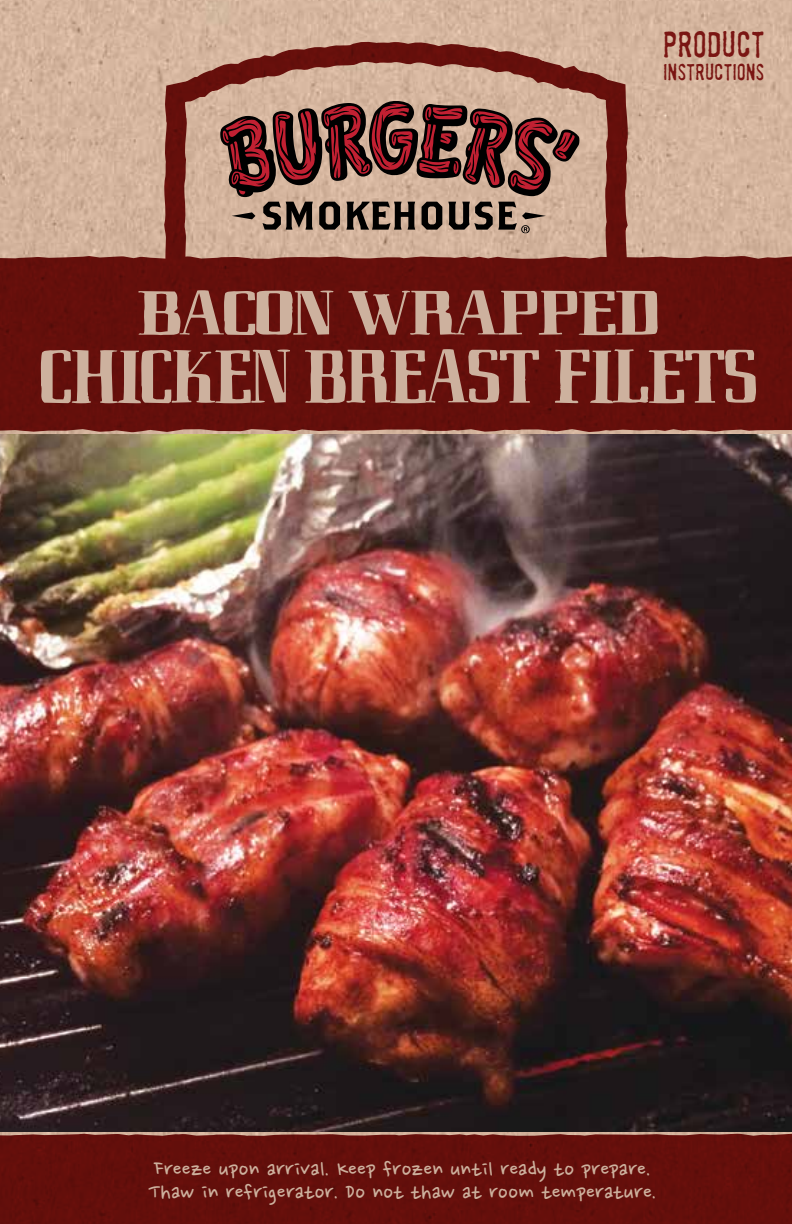
<style>
.page{position:relative;width:792px;height:1224px;background:#fff}
.page>*{position:absolute;margin:0;border:0;box-sizing:border-box;transform-origin:0 0}
.t1{font:124px "Bastard";letter-spacing:-.02em;color:#cdb19e;scale:.69 1}
.t2{font:102.8px "Bastard";letter-spacing:-.02em;color:#cdb19e;scale:.86 1}
.t3{font:300 33.4px "Badhouse";letter-spacing:.025em;color:#7a1613}
.t4{font:25.4px/23px "Nanum Pen";color:#cdb19e}
.t5{font:300 21px "Badhouse";letter-spacing:.025em;color:#7a1613}
</style>
<div class="page">
<img style="left:0;top:0;width:792px;height:1134px">
<img style="left:0;top:435px;width:792px;height:697px">
<div style="left:0;top:1134px;width:792px;height:90px;background:#640f0b"></div>
<svg style="left:150px;top:40px;width:489px;height:394px;background:#b68876"></svg>
<div style="left:0;top:256px;width:792px;height:176px;background:#640f0b"></div>
<svg style="left:220px;top:101px;width:360px;height:133px;background:#8a6259"></svg>
<h3 class="t3" style="left:663px;top:21px;width:103px">PRODUCT</h3>
<p class="t5" style="left:664px;top:58px;width:102px">INSTRUCTIONS</p>
<h2 class="t2" style="left:137px;top:239px;width:609px">BACON WRAPPED</h2>
<h1 class="t1" style="left:40px;top:287px;width:1042px">CHICKEN BREAST FILETS</h1>
<p class="t4" style="left:148px;top:1158px;width:510px">Freeze upon arrival. Keep frozen until ready to prepare.<br>Thaw in refrigerator. Do not thaw at room temperature.</p>
</div>
